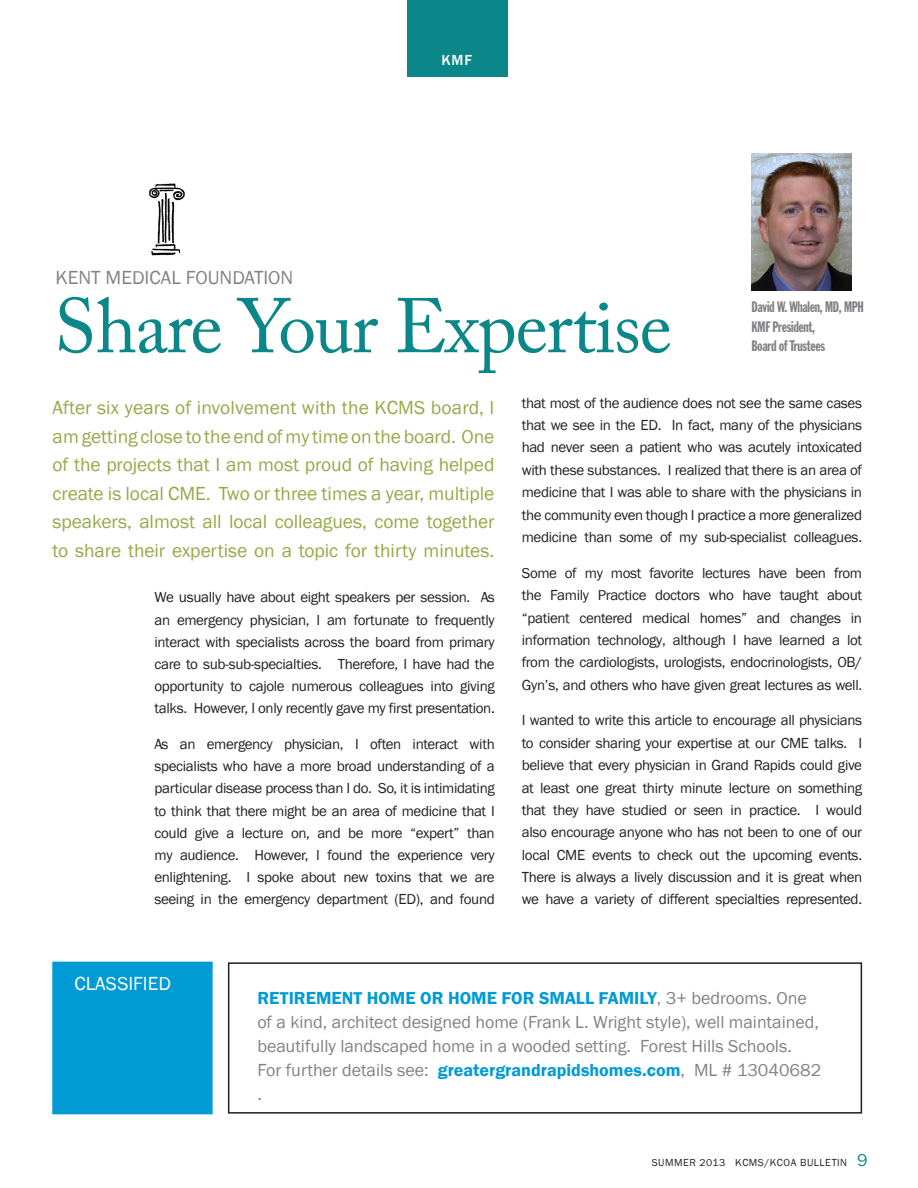
<style>
.page{position:relative;width:918px;height:1188px;background:#fff}
.page>*{position:absolute;margin:0;border:0;box-sizing:border-box;transform-origin:0 0}
.t1{font:76.5px "Adobe Caslon Pro";letter-spacing:-.02em;color:#0c8789}
.t2{font:19.5px/28.5px "Franklin Gothic";letter-spacing:-.005em;color:#94aa4a;text-align:justify}
.Subhead{font:19.5px "Franklin Gothic";color:#808285}
.Subhead-2{font:19.5px "Franklin Gothic";color:#fff}
.Subhead-3{font:18px/24px "Franklin Gothic";color:#808285}
.t3{font:15px/22.4px "Franklin Gothic";letter-spacing:-.025em;color:#231f20;text-align:justify}
.t4{font:15px "Franklin Gothic Extra Cond";letter-spacing:-.02em;color:#808285}
.t5{font:500 15px "Franklin Gothic";letter-spacing:.06em;color:#fff}
.t6{font:10.5px "Franklin Gothic";letter-spacing:.05em;color:#231f20}
.s1{font-family:"Franklin Gothic Demi";color:#009bd5}
.s2{font-size:18px;color:#0c8789}
</style>
<div class="page">
<div style="left:408px;top:0;width:100px;height:76px;background:#0c8789"></div>
<img style="left:149px;top:183px;width:36px;height:73px">
<img style="left:752px;top:154px;width:100px;height:137px">
<div style="left:228px;top:962px;width:634px;height:152px;border:2px solid #231f20"></div>
<div style="left:52px;top:962px;width:161px;height:152px;background:#009bd5;border:2px solid #009bd5"></div>
<p class="t5" style="left:437px;top:50px;width:42px">KCMS</p>
<p class="t5" style="left:441px;top:51px;width:32px">KMF</p>
<p class="Subhead" style="left:56px;top:267px;width:239px">KENT MEDICAL FOUNDATION</p>
<p class="t1" style="left:54px;top:281px;width:620px">Share Your Expertise</p>
<p class="t4" style="left:752px;top:299px;width:114px">David W. Whalen, MD, MPH</p>
<p class="t4" style="left:752px;top:318px;width:65px">KMF President,</p>
<p class="t4" style="left:752px;top:338px;width:75px">Board of Trustees</p>
<p class="t2" style="left:52px;top:394px;width:444px">After six years of involvement with the KCMS board, I am getting close to the end of my time on the board. One of the projects that I am most proud of having helped create is local CME. Two or three times a year, multiple speakers, almost all local colleagues, come together to share their expertise on a topic for thirty minutes.</p>
<p class="t3" style="left:154px;top:587px;width:342px">We usually have about eight speakers per session. As an emergency physician, I am fortunate to frequently interact with specialists across the board from primary care to sub-sub-specialties. Therefore, I have had the opportunity to cajole numerous colleagues into giving talks. However, I only recently gave my first presentation.</p>
<p class="t3" style="left:154px;top:734px;width:342px">As an emergency physician, I often interact with specialists who have a more broad understanding of a particular disease process than I do. So, it is intimidating to think that there might be an area of medicine that I could give a lecture on, and be more “expert” than my audience. However, I found the experience very enlightening. I spoke about new toxins that we are seeing in the emergency department (ED), and found</p>
<p class="t3" style="left:522px;top:392px;width:342px">that most of the audience does not see the same cases that we see in the ED. In fact, many of the physicians had never seen a patient who was acutely intoxicated with these substances. I realized that there is an area of medicine that I was able to share with the physicians in the community even though I practice a more generalized medicine than some of my sub-specialist colleagues.</p>
<p class="t3" style="left:522px;top:562px;width:342px">Some of my most favorite lectures have been from the Family Practice doctors who have taught about “patient centered medical homes” and changes in information technology, although I have learned a lot from the cardiologists, urologists, endocrinologists, OB/ Gyn’s, and others who have given great lectures as well.</p>
<p class="t3" style="left:522px;top:710px;width:342px">I wanted to write this article to encourage all physicians to consider sharing your expertise at our CME talks. I believe that every physician in Grand Rapids could give at least one great thirty minute lecture on something that they have studied or seen in practice. I would also encourage anyone who has not been to one of our local CME events to check out the upcoming events.<br>There is always a lively discussion and it is great when we have a variety of different specialties represented.</p>
<p class="Subhead-2" style="left:74px;top:972px;width:98px">CLASSIFIED</p>
<p class="Subhead-3" style="left:257px;top:986px;width:563px"><span class="s1">RETIREMENT HOME OR HOME FOR SMALL FAMILY</span>, 3+ bedrooms. One of a kind, architect designed home (Frank L. Wright style), well maintained,</p>
<p class="Subhead-3" style="left:257px;top:1034px;width:536px">beautifully landscaped home in a wooded setting. Forest Hills Schools.</p>
<p class="Subhead-3" style="left:257px;top:1058px;width:565px">For further details see: <span class="s1">greatergrandrapidshomes.com</span>, ML # 13040682 .</p>
<p class="t6" style="left:652px;top:1156px;width:217px">SUMMER 2013 KCMS/KCOA BULLETIN <span class="s2">9</span></p>
</div>
